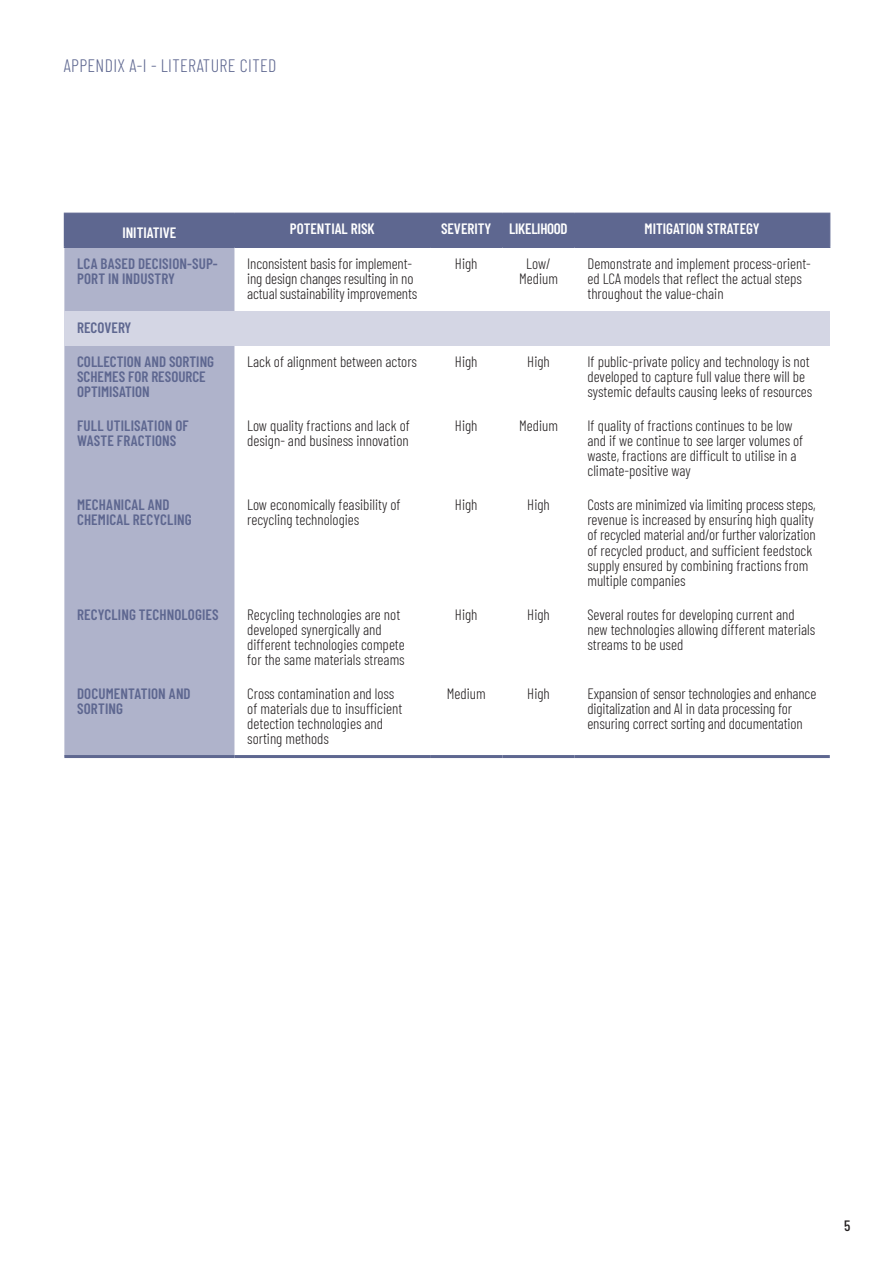
<style>
.page{position:relative;width:893px;height:1263px;background:#fff}
.page>*{position:absolute;margin:0;border:0;box-sizing:border-box;transform-origin:0 0}
.t1{font:300 18px "Barlow Condensed";letter-spacing:.02em;color:#5e6790}
.Brød_grafik_10_10{font:300 15px/15px "Barlow Condensed";color:#231f20}
.Rubrik_grafik_10_10{font:600 15px/15px "Barlow Condensed";letter-spacing:.005em;color:#5e6790}
.Rubrik_grafik_10_10-2{font:600 15px "Barlow Condensed";color:#fff}
.Rubrik_grafik_10_10-3{font:600 15px "Barlow Condensed";letter-spacing:-.02em;color:#fff}
.t2{font:500 15px "Barlow Condensed";color:#231f20}
</style>
<div class="page">
<div style="left:65px;top:214px;width:764px;height:32px;background:#5e6790"></div>
<div style="left:64px;top:248px;width:170px;height:507px;background:#afb3cb"></div>
<div style="left:64px;top:312px;width:766px;height:34px;background:#d4d6e4"></div>
<hr style="left:64px;top:213px;width:170px;height:1px;background:#5e6790">
<hr style="left:64px;top:214px;width:1px;height:32px;background:#5e6790">
<hr style="left:234px;top:213px;width:196px;height:1px;background:#5e6790">
<hr style="left:430px;top:213px;width:72px;height:1px;background:#5e6790">
<hr style="left:502px;top:213px;width:73px;height:1px;background:#5e6790">
<hr style="left:575px;top:213px;width:255px;height:1px;background:#5e6790">
<hr style="left:829px;top:214px;width:1px;height:32px;background:#5e6790">
<hr style="left:64px;top:246px;width:170px;height:2px;background:#5e6790">
<hr style="left:234px;top:246px;width:196px;height:2px;background:#5e6790">
<hr style="left:430px;top:246px;width:72px;height:2px;background:#5e6790">
<hr style="left:502px;top:246px;width:73px;height:2px;background:#5e6790">
<hr style="left:575px;top:246px;width:255px;height:2px;background:#5e6790">
<hr style="left:64px;top:755px;width:170px;height:3px;background:#5e6790">
<hr style="left:234px;top:755px;width:196px;height:3px;background:#5e6790">
<hr style="left:430px;top:755px;width:72px;height:3px;background:#5e6790">
<hr style="left:502px;top:755px;width:73px;height:3px;background:#5e6790">
<hr style="left:575px;top:755px;width:255px;height:3px;background:#5e6790">
<p class="t1" style="left:64px;top:53px;width:214px">APPENDIX A-I - LITERATURE CITED</p>
<p class="Rubrik_grafik_10_10-2" style="left:122px;top:222px;width:56px">INITIATIVE</p>
<p class="Rubrik_grafik_10_10-2" style="left:290px;top:218px;width:86px">POTENTIAL RISK</p>
<p class="Rubrik_grafik_10_10-2" style="left:441px;top:218px;width:52px">SEVERITY</p>
<p class="Rubrik_grafik_10_10-3" style="left:509px;top:218px;width:60px">LIKELIHOOD</p>
<p class="Rubrik_grafik_10_10-2" style="left:645px;top:218px;width:117px">MITIGATION STRATEGY</p>
<p class="Rubrik_grafik_10_10" style="left:77px;top:255px;width:142px">LCA BASED DECISION-SUP-<br>PORT IN INDUSTRY</p>
<p class="Brød_grafik_10_10" style="left:247px;top:255px;width:172px">Inconsistent basis for implement&shy;ing design changes resulting in no actual sustainability improvements</p>
<p class="Brød_grafik_10_10" style="left:455px;top:255px;width:24px">High</p>
<p class="Brød_grafik_10_10" style="left:519px;top:255px;width:40px;text-align:center">Low/<br>Medium</p>
<p class="Brød_grafik_10_10" style="left:587px;top:255px;width:225px">Demonstrate and implement process-orient&shy;ed LCA models that reflect the actual steps throughout the value-chain</p>
<p class="Rubrik_grafik_10_10" style="left:77px;top:319px;width:56px">RECOVERY</p>
<p class="Rubrik_grafik_10_10" style="left:77px;top:353px;width:139px">COLLECTION AND SORTING<br>SCHEMES FOR RESOURCE<br>OPTIMISATION</p>
<p class="Brød_grafik_10_10" style="left:247px;top:353px;width:171px">Lack of alignment between actors</p>
<p class="Brød_grafik_10_10" style="left:455px;top:353px;width:24px">High</p>
<p class="Brød_grafik_10_10" style="left:527px;top:353px;width:24px">High</p>
<p class="Brød_grafik_10_10" style="left:587px;top:353px;width:226px">If public-private policy and technology is not developed to capture full value there will be systemic defaults causing leeks of resources</p>
<p class="Rubrik_grafik_10_10" style="left:77px;top:417px;width:113px">FULL UTILISATION OF<br>WASTE FRACTIONS</p>
<p class="Brød_grafik_10_10" style="left:247px;top:417px;width:164px">Low quality fractions and lack of design- and business innovation</p>
<p class="Brød_grafik_10_10" style="left:455px;top:417px;width:24px">High</p>
<p class="Brød_grafik_10_10" style="left:519px;top:417px;width:40px">Medium</p>
<p class="Brød_grafik_10_10" style="left:587px;top:417px;width:217px">If quality of fractions continues to be low and if we continue to see larger volumes of waste, fractions are difficult to utilise in a climate-positive way</p>
<p class="Rubrik_grafik_10_10" style="left:77px;top:497px;width:116px">MECHANICAL AND<br>CHEMICAL RECYCLING</p>
<p class="Brød_grafik_10_10" style="left:247px;top:496px;width:155px">Low economically feasibility of recycling technologies</p>
<p class="Brød_grafik_10_10" style="left:455px;top:496px;width:24px">High</p>
<p class="Brød_grafik_10_10" style="left:527px;top:496px;width:24px">High</p>
<p class="Brød_grafik_10_10" style="left:587px;top:496px;width:230px">Costs are minimized via limiting process steps, revenue is increased by ensuring high quality of recycled material and/or further valorization of recycled product, and sufficient feedstock supply ensured by combining fractions from multiple companies</p>
<p class="Rubrik_grafik_10_10" style="left:77px;top:606px;width:143px">RECYCLING TECHNOLOGIES</p>
<p class="Brød_grafik_10_10" style="left:247px;top:606px;width:159px">Recycling technologies are not developed synergically and different technologies compete for the same materials streams</p>
<p class="Brød_grafik_10_10" style="left:455px;top:606px;width:24px">High</p>
<p class="Brød_grafik_10_10" style="left:527px;top:606px;width:24px">High</p>
<p class="Brød_grafik_10_10" style="left:587px;top:606px;width:229px">Several routes for developing current and new technologies allowing different materials streams to be used</p>
<p class="Rubrik_grafik_10_10" style="left:77px;top:685px;width:115px">DOCUMENTATION AND<br>SORTING</p>
<p class="Brød_grafik_10_10" style="left:247px;top:685px;width:157px">Cross contamination and loss of materials due to insufficient detection technologies and sorting methods</p>
<p class="Brød_grafik_10_10" style="left:447px;top:685px;width:40px">Medium</p>
<p class="Brød_grafik_10_10" style="left:527px;top:685px;width:24px">High</p>
<p class="Brød_grafik_10_10" style="left:587px;top:685px;width:230px">Expansion of sensor technologies and enhance digitalization and AI in data processing for ensuring correct sorting and documentation</p>
<p class="t2" style="left:844px;top:1215px;width:8px">5</p>
</div>
